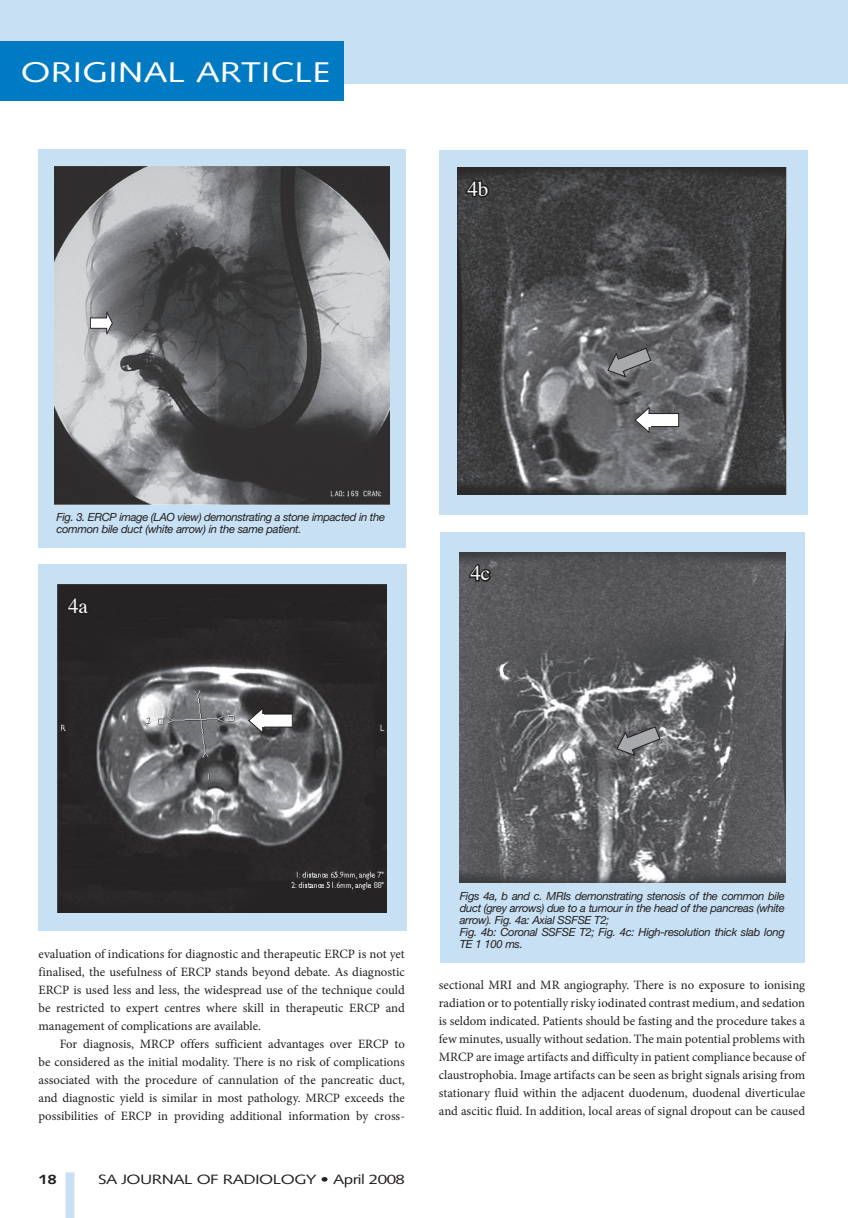
<style>
.page{position:relative;width:848px;height:1218px;background:#fff}
.page>*{position:absolute;margin:0;border:0;box-sizing:border-box;transform-origin:0 0}
.t1{font:28.5px "Syntax";color:#fff;scale:1.25 1}
.t2{font:21px "Times";color:#fff}
.t3{font:13.5px "Syntax";letter-spacing:-.03em;color:#231f20;scale:1.25 1}
.t4{font:700 13.5px "Syntax";color:#231f20;scale:1.25 1}
.t5{font:12.75px/18px "Minion Pro";color:#231f20;text-align:justify}
.t6{font:italic 11.25px/12px "Helvetica Neue";letter-spacing:-.03em;color:#231f20}
</style>
<div class="page">
<div style="left:0;top:0;width:848px;height:84px;background:#c7e0f3"></div>
<div style="left:0;top:41px;width:343px;height:60px;background:#007bc3"></div>
<div style="left:66px;top:1172px;width:9px;height:46px;background:#c7e0f3"></div>
<div style="left:38px;top:149px;width:367px;height:398px;background:#c7e0f3"></div>
<img style="left:55px;top:166px;width:334px;height:338px">
<div style="left:38px;top:564px;width:369px;height:367px;background:#c7e0f3"></div>
<img style="left:58px;top:584px;width:329px;height:328px">
<svg style="left:248px;top:707px;width:15px;height:27px"></svg>
<div style="left:263px;top:714px;width:29px;height:13px;background:#fff"></div>
<div style="left:258px;top:714px;width:6px;height:13px;background:#fff"></div>
<svg style="left:63px;top:591px;width:29px;height:26px"></svg>
<div style="left:440px;top:532px;width:365px;height:431px;background:#c7e0f3"></div>
<img style="left:459px;top:552px;width:327px;height:331px">
<svg style="left:466px;top:559px;width:27px;height:25px"></svg>
<div style="left:439px;top:150px;width:369px;height:364px;background:#c7e0f3"></div>
<img style="left:457px;top:167px;width:329px;height:327px">
<svg style="left:634px;top:406px;width:16px;height:28px"></svg>
<div style="left:649px;top:414px;width:30px;height:12px;background:#fff"></div>
<div style="left:649px;top:413px;width:30px;height:14px;border:1px solid #231f20"></div>
<div style="left:644px;top:414px;width:6px;height:12px;background:#fff"></div>
<svg style="left:607px;top:347px;width:45px;height:31px"></svg>
<svg style="left:463px;top:175px;width:28px;height:25px"></svg>
<svg style="left:616px;top:715px;width:50px;height:41px;background:#79797c"></svg>
<h1 class="t1" style="left:21px;top:55px;width:249px">ORIGINAL ARTICLE</h1>
<h2 class="t2" style="left:467px;top:176px;width:22px">4b</h2>
<p class="t6" style="left:56px;top:511px;width:330px">Fig. 3. ERCP image (LAO view) demonstrating a stone impacted in the common bile duct (white arrow) in the same patient.</p>
<h2 class="t2" style="left:68px;top:592px;width:21px">4a</h2>
<h2 class="t2" style="left:470px;top:560px;width:21px">4c</h2>
<p class="t5" style="left:39px;top:945px;width:368px">evaluation of indications for diagnostic and therapeutic ERCP is not yet finalised, the usefulness of ERCP stands beyond debate. As diagnostic ERCP is used less and less, the widespread use of the technique could be restricted to expert centres where skill in therapeutic ERCP and management of complications are available.</p>
<p class="t5" style="left:39px;top:1035px;width:368px;text-indent:21px">For diagnosis, MRCP offers sufficient advantages over ERCP to be considered as the initial modality. There is no risk of complications associated with the procedure of cannulation of the pancreatic duct, and diagnostic yield is similar in most pathology. MRCP exceeds the possibilities of ERCP in providing additional information by cross-</p>
<p class="t4" style="left:39px;top:1172px;width:16px">18</p>
<p class="t3" style="left:98px;top:1171px;width:247px">SA JOURNAL OF RADIOLOGY • April 2008</p>
<p class="t6" style="left:460px;top:889px;width:327px">Figs 4a, b and c. MRIs demonstrating stenosis of the common bile duct (grey arrows) due to a tumour in the head of the pancreas (white arrow). Fig. 4a: Axial SSFSE T2;<br>Fig. 4b: Coronal SSFSE T2; Fig. 4c: High-resolution thick slab long TE 1 100 ms.</p>
<p class="t5" style="left:439px;top:976px;width:368px">sectional MRI and MR angiography. There is no exposure to ionising radiation or to potentially risky iodinated contrast medium, and sedation is seldom indicated. Patients should be fasting and the procedure takes a few minutes, usually without sedation. The main potential problems with MRCP are image artifacts and difficulty in patient compliance because of claustrophobia. Image artifacts can be seen as bright signals arising from stationary fluid within the adjacent duodenum, duodenal diverticulae and ascitic fluid. In addition, local areas of signal dropout can be caused</p>
</div>
